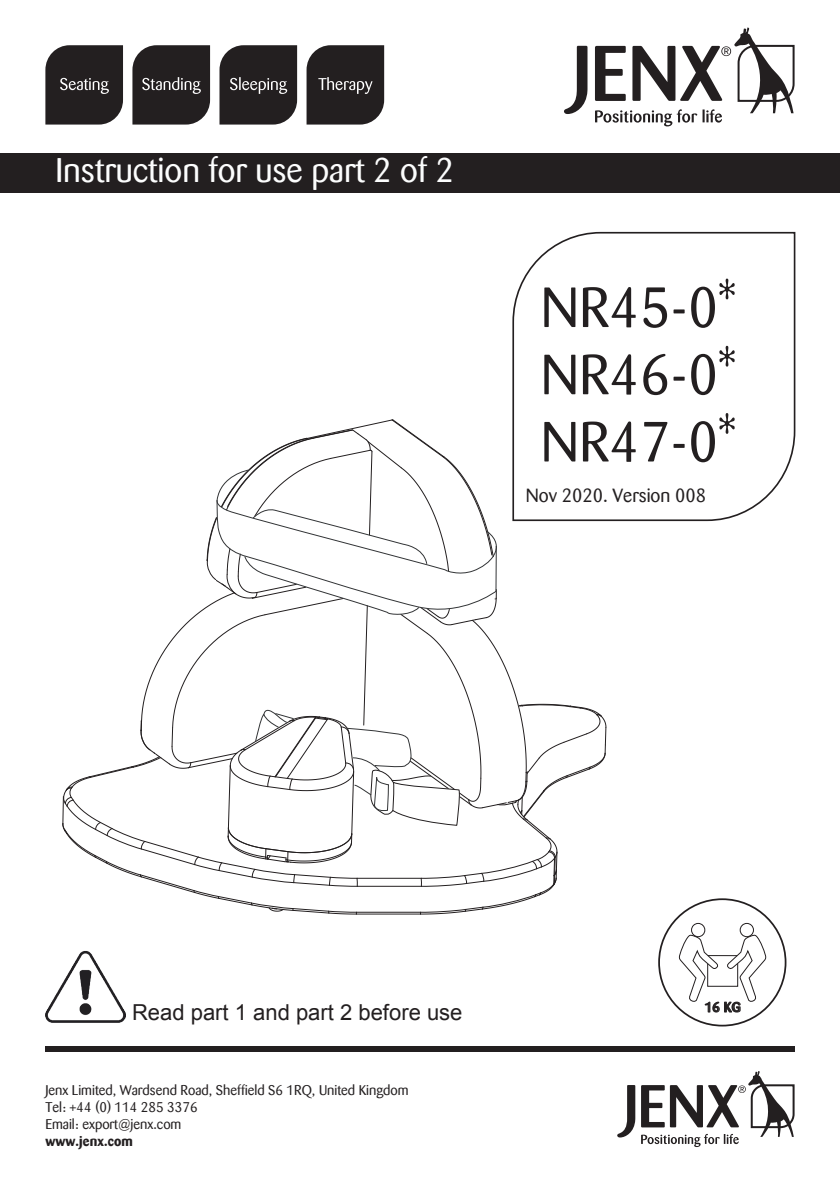
<style>
.page{position:relative;width:840px;height:1191px;background:#fff}
.page>*{position:absolute;margin:0;border:0;box-sizing:border-box;transform-origin:0 0}
.t1{font:56px/67.2px "Barmeno";color:#231f20;text-align:justify}
.t2{font:34px "Barmeno";color:#fcfdfd}
.t3{font:22px "Arial";color:#231f20}
.t4{font:19px "Barmeno";color:#231f20}
.t5{font:14px/16.8px "Barmeno";color:#231f20}
.t6{font:500 14px "Barmeno";color:#231f20}
.s1{font-weight:700}
</style>
<div class="page">
<svg style="left:564px;top:46px;width:23px;height:68px"></svg>
<svg style="left:595px;top:27px;width:200px;height:99px"></svg>
<div style="left:0;top:153px;width:839px;height:40px;background:#231f20"></div>
<div style="left:45px;top:1046px;width:749px;height:6px;background:#231f20"></div>
<svg style="left:45px;top:45px;width:78px;height:80px;background:#363233"></svg>
<svg style="left:132px;top:45px;width:78px;height:80px;background:#373334"></svg>
<svg style="left:219px;top:45px;width:78px;height:80px;background:#373334"></svg>
<svg style="left:306px;top:45px;width:78px;height:80px;background:#363233"></svg>
<svg style="left:617px;top:1071px;width:178px;height:76px"></svg>
<svg style="left:512px;top:231px;width:283px;height:291px"></svg>
<div style="left:739px;top:923px;width:14px;height:14px;border:1px solid #231f20;border-radius:50%"></div>
<div style="left:690px;top:923px;width:14px;height:14px;border:1px solid #231f20;border-radius:50%"></div>
<svg style="left:678px;top:933px;width:88px;height:79px"></svg>
<img style="left:46px;top:951px;width:79px;height:72px">
<svg style="left:62px;top:419px;width:544px;height:496px"></svg>
<p class="t2" style="left:55px;top:151px;width:400px">Instruction for use part 2 of 2</p>
<p class="t1" style="left:540px;top:274px;width:196px">NR45-0* NR46-0* NR47-0*</p>
<p class="t4" style="left:525px;top:484px;width:182px">Nov 2020. Version 008</p>
<p class="t3" style="left:132px;top:998px;width:332px">Read part 1 and part 2 before use</p>
<p class="t5" style="left:45px;top:1082px;width:364px">Jenx Limited, Wardsend Road, Sheffield S6 1RQ, United Kingdom<br>Tel: +44 (0) 114 285 3376<br>Email: export@jenx.com<br><span class="s1">www.jenx.com</span></p>
<p class="t6" style="left:704px;top:999px;width:37px">16 KG</p>
</div>
